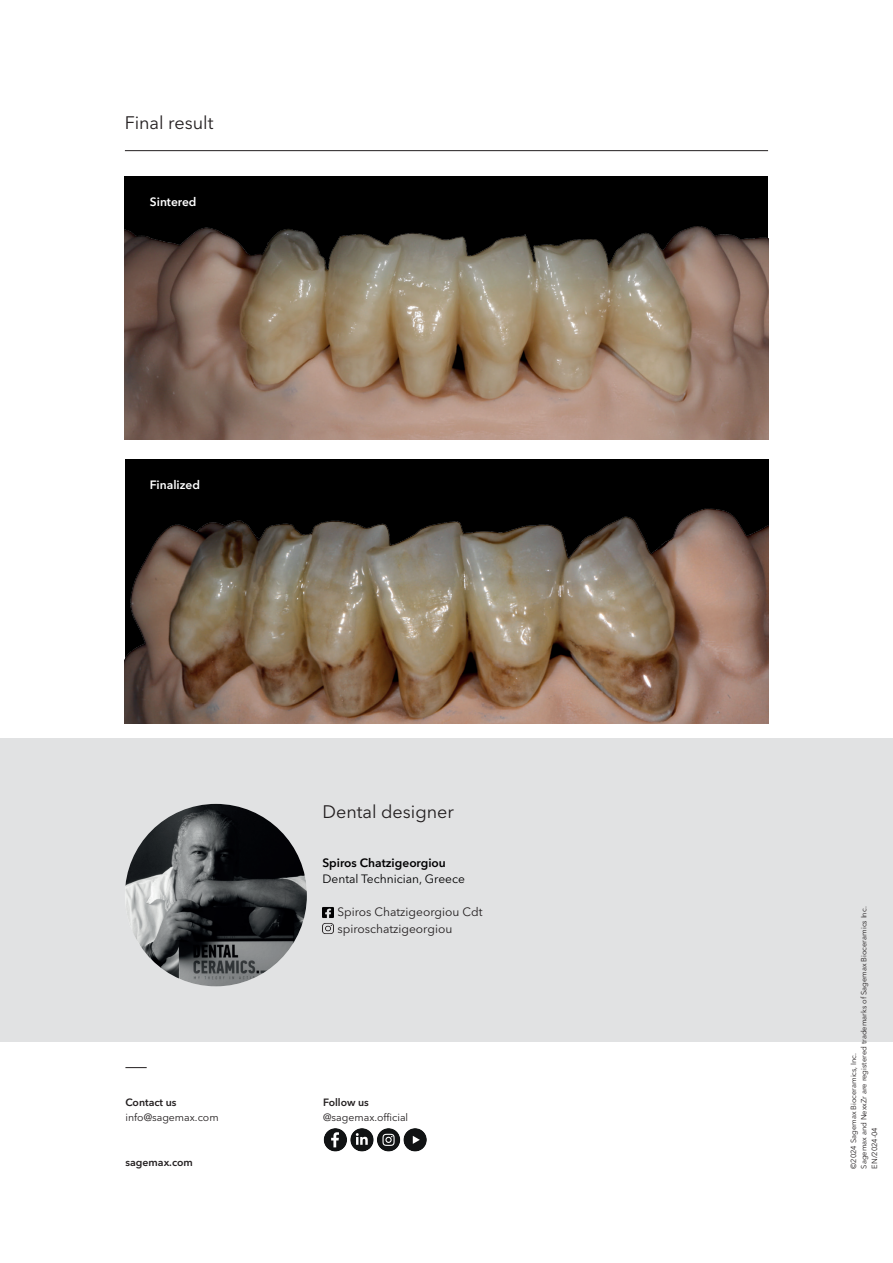
<style>
.page{position:relative;width:893px;height:1263px;background:#fff}
.page>*{position:absolute;margin:0;border:0;box-sizing:border-box;transform-origin:0 0}
.t1{font:18px "Avenir Next World";color:#231f20}
.t2{font:12px/16.5px "Avenir Next World";color:#231f20}
.t3{font:12px "Avenir Next World";color:#000001}
.t4{font:600 12px "Avenir Next World";color:#000001}
.t5{font:600 12px "Avenir Next World";color:#fff}
.t6{font:10.5px "Avenir Next World";color:#231f20}
.t7{font:600 10.5px "Avenir Next World";color:#231f20}
.t8{font:7.5px/10.5px "Avenir Next World";color:#231f20}
</style>
<div class="page">
<img style="left:125px;top:460px;width:643px;height:263px">
<img style="left:125px;top:176px;width:643px;height:264px">
<hr style="left:125px;top:150px;width:643px;height:1px;background:#231f20">
<svg style="left:125px;top:1067px;width:22px;height:1px"></svg>
<div style="left:324px;top:1128px;width:23px;height:23px;background:#111314;border-radius:50%"></div>
<svg style="left:331px;top:1132px;width:8px;height:15px"></svg>
<div style="left:350px;top:1128px;width:24px;height:23px;background:#111314;border-radius:50%"></div>
<svg style="left:356px;top:1133px;width:12px;height:12px"></svg>
<div style="left:377px;top:1128px;width:23px;height:23px;background:#111314;border-radius:50%"></div>
<svg style="left:382px;top:1134px;width:13px;height:12px"></svg>
<div style="left:403px;top:1128px;width:24px;height:23px;background:#111314;border-radius:50%"></div>
<svg style="left:413px;top:1136px;width:7px;height:8px"></svg>
<div style="left:0;top:738px;width:893px;height:304px;background:#e1e2e3"></div>
<img style="left:125px;top:804px;width:182px;height:182px;border-radius:91px">
<svg style="left:323px;top:907px;width:10px;height:27px"></svg>
<h1 class="t1" style="left:125px;top:108px;width:90px">Final result</h1>
<h2 class="t5" style="left:150px;top:194px;width:48px">Sintered</h2>
<h2 class="t5" style="left:150px;top:478px;width:52px">Finalized</h2>
<h3 class="t7" style="left:125px;top:1096px;width:53px">Contact us</h3>
<h3 class="t6" style="left:125px;top:1109px;width:95px">info@sagemax.com</h3>
<h3 class="t7" style="left:125px;top:1156px;width:69px">sagemax.com</h3>
<h1 class="t1" style="left:322px;top:797px;width:133px">Dental designer</h1>
<h2 class="t4" style="left:322px;top:855px;width:125px">Spiros Chatzigeorgiou</h2>
<h2 class="t3" style="left:322px;top:869px;width:144px">Dental Technician, Greece</h2>
<h2 class="t2" style="left:337px;top:904px;width:147px">Spiros Chatzigeorgiou Cdt spiroschatzigeorgiou</h2>
<h3 class="t7" style="left:323px;top:1096px;width:47px">Follow us</h3>
<h3 class="t6" style="left:323px;top:1109px;width:87px">@sagemax.official</h3>
<p class="t8" style="left:848px;top:1169px;width:264px;rotate:-90deg">©2024 Sagemax Bioceramics, Inc.<br>Sagemax and NexxZr are registered trademarks of Sagemax Bioceramics Inc.<br>EN/2024-04</p>
</div>
